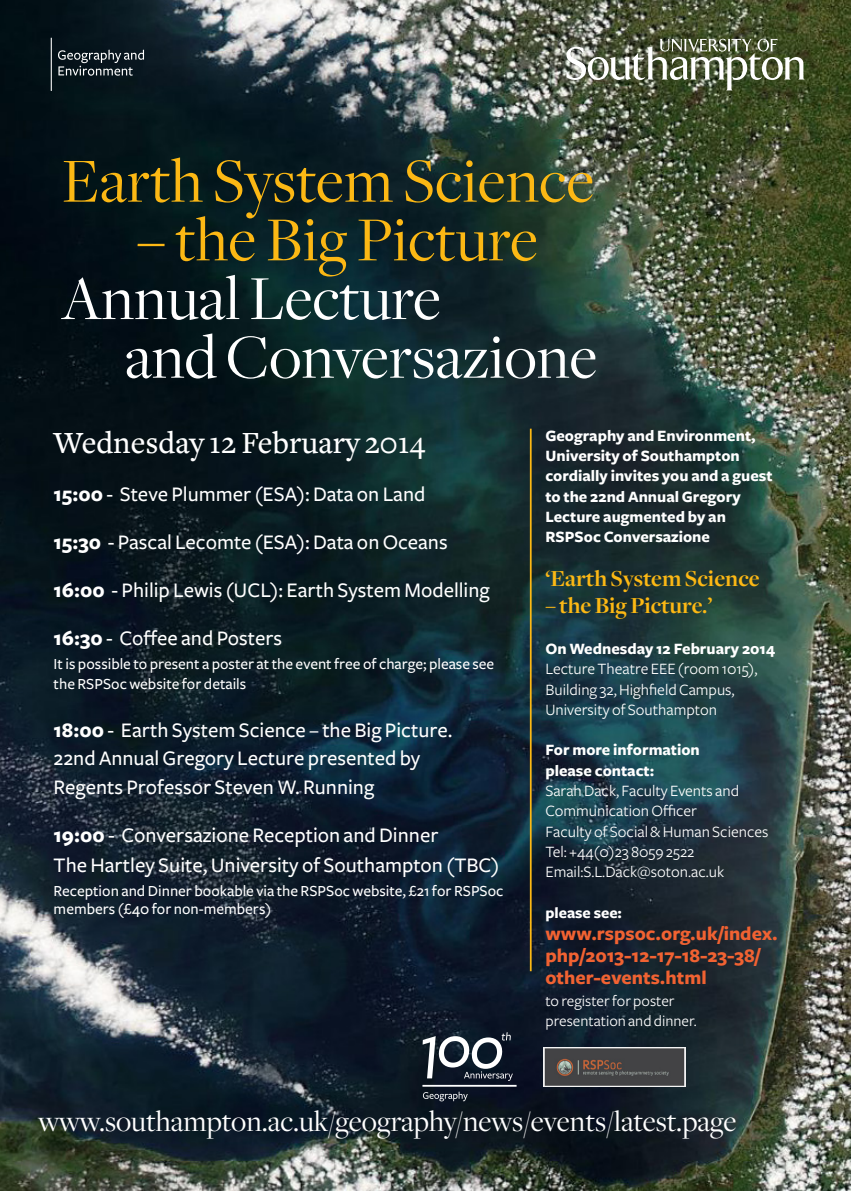
<style>
.page{position:relative;width:851px;height:1191px;background:#fff}
.page>*{position:absolute;margin:0;border:0;box-sizing:border-box;transform-origin:0 0}
.t1{font:65px "Freight Disp";letter-spacing:.005em;color:#fcb814}
.t2{font:65px/58.6px "Freight Disp";color:#fff}
.t3{font:500 32px "Freight Text";color:#fff}
.t4{font:30.6px "Freight Disp";color:#fff}
.t5{font:700 23.8px "Freight Disp";color:#fcb814}
.t6{font:500 21.4px/28px "Freight Sans";color:#fff}
.t7{font:700 20px/22px "Freight Sans";color:#f16232}
.t8{font:16.4px/20.2px "Freight Sans";color:#fff}
.t9{font:700 16.4px/20.2px "Freight Sans";color:#fff}
.t10{font:500 16px/20px "Freight Sans";color:#fff}
.t11{font:16px/20.2px "Freight Sans";color:#fff}
.t12{font:700 16px "Freight Sans";color:#fff}
.s1{font-weight:700}
</style>
<div class="page">
<img style="left:0;top:0;width:850px;height:1191px">
<hr style="left:529px;top:429px;width:2px;height:542px;background:#fcb814">
<img style="left:543px;top:1047px;width:142px;height:39px">
<svg style="left:422px;top:1032px;width:91px;height:48px"></svg>
<svg style="left:423px;top:1091px;width:44px;height:10px"></svg>
<hr style="left:422px;top:1084px;width:94px;height:2px;background:#fff">
<svg style="left:566px;top:39px;width:238px;height:51px"></svg>
<hr style="left:51px;top:38px;width:1px;height:53px;background:#fff">
<svg style="left:58px;top:50px;width:86px;height:26px"></svg>
<h1 class="t1" style="left:62px;top:146px;width:534px">Earth System Science</h1>
<h1 class="t1" style="left:137px;top:204px;width:402px">– the Big Picture</h1>
<h1 class="t2" style="left:125px;top:270px;width:474px;text-indent:-63px">Annual Lecture<br>and Conversazione</h1>
<h2 class="t3" style="left:54px;top:426px;width:373px">Wednesday 12 February 2014</h2>
<p class="t6" style="left:54px;top:481px;width:373px"><span class="s1">15:00</span> - Steve Plummer (ESA): Data on Land</p>
<p class="t6" style="left:54px;top:529px;width:395px"><span class="s1">15:30</span> - Pascal Lecomte (ESA): Data on Oceans</p>
<p class="t6" style="left:54px;top:577px;width:437px"><span class="s1">16:00</span> - Philip Lewis (UCL): Earth System Modelling</p>
<p class="t6" style="left:54px;top:625px;width:230px"><span class="s1">16:30</span> - Coffee and Posters</p>
<p class="t10" style="left:54px;top:654px;width:442px">It is possible to present a poster at the event free of charge; please see the RSPSoc website for details</p>
<p class="t6" style="left:54px;top:717px;width:400px"><span class="s1">18:00</span> - Earth System Science – the Big Picture.<br>22nd Annual Gregory Lecture presented by<br>Regents Professor Steven W. Running</p>
<p class="t6" style="left:54px;top:820px;width:447px;line-height:30px"><span class="s1">19:00</span> - Conversazione Reception and Dinner<br>The Hartley Suite, University of Southampton (TBC)</p>
<p class="t10" style="left:54px;top:881px;width:451px;line-height:18px">Reception and Dinner bookable via the RSPSoc website, £21 for RSPSoc members (£40 for non-members)</p>
<p class="t9" style="left:545px;top:426px;width:228px">Geography and Environment,<br>University of Southampton cordially invites you and a guest to the 22nd Annual Gregory<br>Lecture augmented by an<br>RSPSoc Conversazione</p>
<p class="t5" style="left:545px;top:565px;width:216px">‘Earth System Science</p>
<p class="t5" style="left:545px;top:593px;width:168px">– the Big Picture.’</p>
<p class="t9" style="left:545px;top:639px;width:231px">On Wednesday 12 February 2014</p>
<p class="t8" style="left:545px;top:659px;width:213px">Lecture Theatre EEE (room 1015),<br>Building 32, Highfield Campus,<br>University of Southampton</p>
<p class="t9" style="left:545px;top:740px;width:156px">For more information please contact:</p>
<p class="t8" style="left:545px;top:781px;width:224px">Sarah Dack, Faculty Events and<br>Communication Officer<br>Faculty of Social &amp; Human Sciences<br>Tel: +44(0)23 8059 2522<br>Email:S.L.Dack@soton.ac.uk</p>
<p class="t12" style="left:545px;top:904px;width:78px">please see:</p>
<p class="t7" style="left:545px;top:923px;width:234px">www.rspsoc.org.uk/index. php/2013-12-17-18-23-38/ other-events.html</p>
<p class="t11" style="left:545px;top:991px;width:153px">to register for poster presentation and dinner.</p>
<h3 class="t4" style="left:38px;top:1104px;width:699px">www.southampton.ac.uk/geography/news/events/latest.page</h3>
</div>
